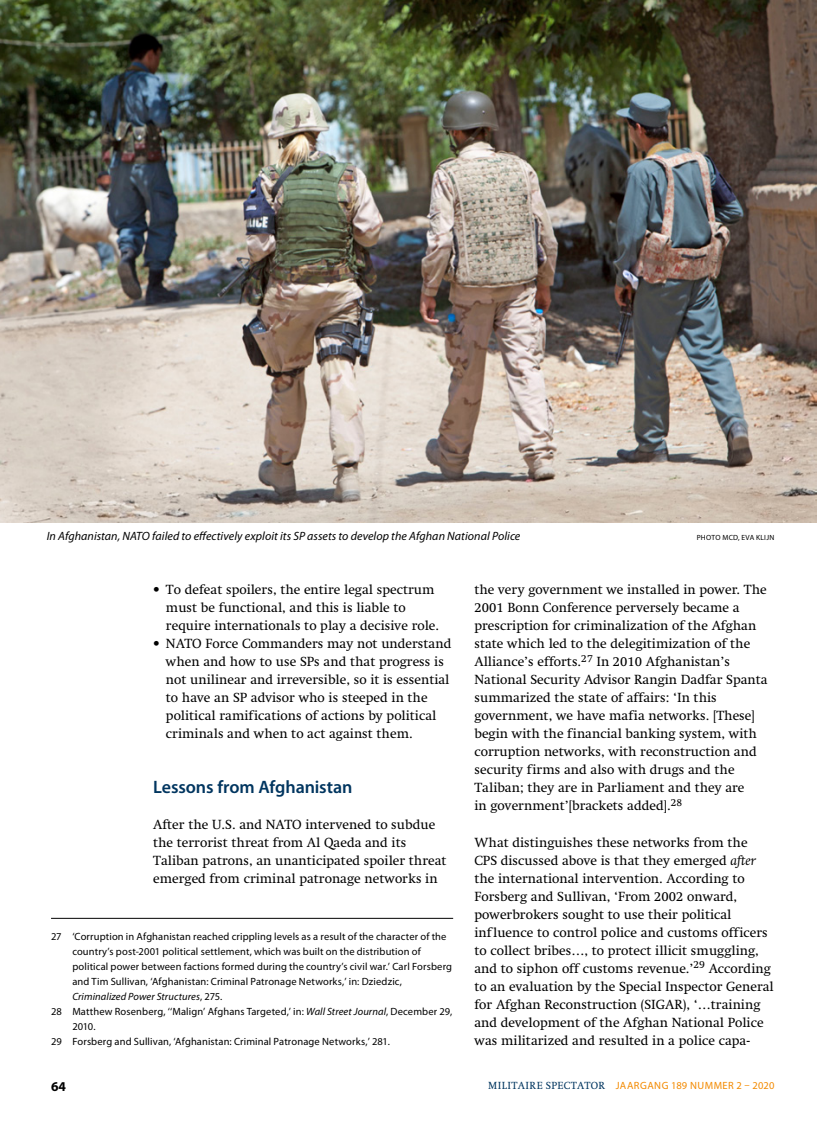
<style>
.page{position:relative;width:817px;height:1136px;background:#fff}
.page>*{position:absolute;margin:0;border:0;box-sizing:border-box;transform-origin:0 0}
.t1{font:600 18px "Myriad Pro";letter-spacing:-.005em;color:#00355f}
.t2{font:13.5px/18px "Swift LT Std";color:#000}
.t3{font:700 13.5px "Myriad Pro";color:#000}
.t4{font:italic 12px "Myriad Pro";letter-spacing:.005em;color:#000}
.t5{font:10.5px "Myriad Pro";letter-spacing:.01em;color:#000}
.t6{font:10.5px "Myriad Pro";letter-spacing:.045em;color:#f38a00}
.t7{font:italic 10.5px "Myriad Pro";letter-spacing:.01em;color:#000}
.t8{font:7.5px "Myriad Pro";letter-spacing:.035em;color:#000}
.s1{font-style:normal}
.s2{font-style:italic}
.s3{font-family:"Swift LT Std";color:#00355f}
</style>
<div class="page">
<hr style="left:51px;top:917px;width:402px;height:1px;background:#000">
<img style="left:0;top:0;width:816px;height:522px">
<p class="t4" style="left:47px;top:529px;width:475px">In Afghanistan, NATO failed to effectively exploit its SP assets to develop the Afghan National Police</p>
<p class="t8" style="left:696px;top:533px;width:79px">PHOTO MCD, EVA KLIJN</p>
<p class="t2" style="left:166px;top:581px;width:275px;text-indent:-13px">• To defeat spoilers, the entire legal spectrum must be functional, and this is liable to require internationals to play a decisive role.</p>
<p class="t2" style="left:166px;top:635px;width:287px;text-indent:-13px">• NATO Force Commanders may not understand when and how to use SPs and that progress is not unilinear and irreversible, so it is essential to have an SP advisor who is steeped in the political ramifications of actions by political criminals and when to act against them.</p>
<h1 class="t1" style="left:153px;top:775px;width:201px">Lessons from Afghanistan</h1>
<p class="t2" style="left:153px;top:815px;width:295px">After the U.S. and NATO intervened to subdue the terrorist threat from Al Qaeda and its Taliban patrons, an unanticipated spoiler threat emerged from criminal patronage networks in</p>
<p class="t5" style="left:51px;top:929px;width:397px">27 ‘Corruption in Afghanistan reached crippling levels as a result of the character of the</p>
<p class="t5" style="left:72px;top:944px;width:350px">country’s post-2001 political settlement, which was built on the distribution of</p>
<p class="t5" style="left:72px;top:959px;width:381px">political power between factions formed during the country’s civil war.’ Carl Forsberg</p>
<p class="t5" style="left:72px;top:974px;width:331px">and Tim Sullivan, ‘Afghanistan: Criminal Patronage Networks,’ in: Dziedzic,</p>
<p class="t7" style="left:72px;top:989px;width:151px">Criminalized Power Structures<span class="s1">, 275.</span></p>
<p class="t5" style="left:51px;top:1004px;width:403px">28 Matthew Rosenberg, ‘‘Malign’ Afghans Targeted,’ in: <span class="s2">Wall Street Journal</span>, December 29,</p>
<p class="t5" style="left:72px;top:1019px;width:25px">2010.</p>
<p class="t5" style="left:51px;top:1034px;width:340px">29 Forsberg and Sullivan, ‘Afghanistan: Criminal Patronage Networks,’ 281.</p>
<p class="t2" style="left:474px;top:581px;width:295px">the very government we installed in power. The 2001 Bonn Conference perversely became a prescription for criminalization of the Afghan state which led to the delegitimization of the Alliance’s efforts.<sup>27</sup> In 2010 Afghanistan’s National Security Advisor Rangin Dadfar Spanta summarized the state of affairs: ‘In this government, we have mafia networks. [These] begin with the financial banking system, with corruption networks, with reconstruction and security firms and also with drugs and the Taliban; they are in Parliament and they are<br>in government’[brackets added].<sup>28</sup></p>
<p class="t2" style="left:474px;top:833px;width:301px">What distinguishes these networks from the<br>CPS discussed above is that they emerged <span class="s2">after </span>the international intervention. According to Forsberg and Sullivan, ‘From 2002 onward, powerbrokers sought to use their political influence to control police and customs officers to collect bribes…, to protect illicit smuggling, and to siphon off customs revenue.’<sup>29</sup> According to an evaluation by the Special Inspector General for Afghan Reconstruction (SIGAR), ‘…training and development of the Afghan National Police was militarized and resulted in a police capa-</p>
<p class="t3" style="left:51px;top:1077px;width:16px">64</p>
<p class="t6" style="left:488px;top:1078px;width:287px"><span class="s3">MILITAIRE SPECTATOR</span> JAARGANG 189 NUMMER 2 – 2020</p>
</div>
